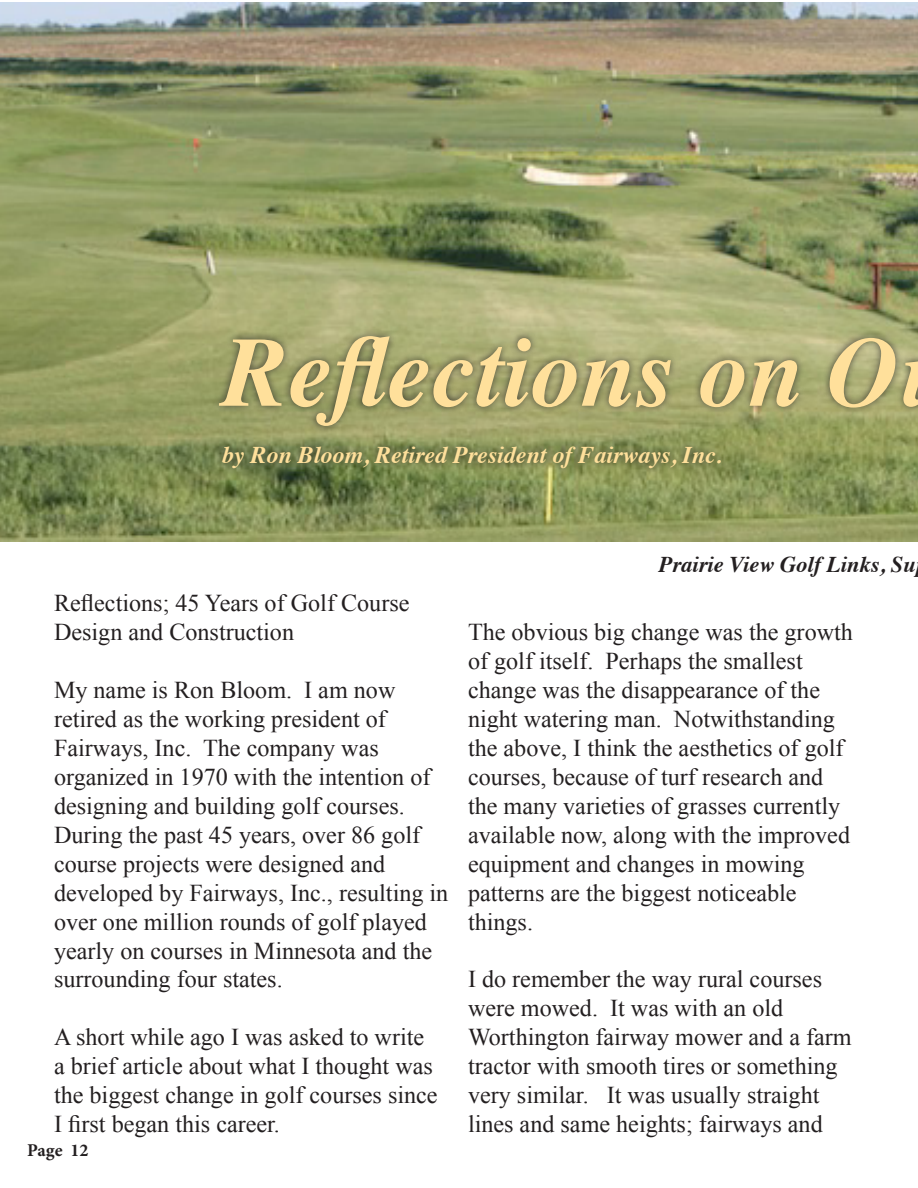
<style>
.page{position:relative;width:918px;height:1188px;background:#fff}
.page>*{position:absolute;margin:0;border:0;box-sizing:border-box;transform-origin:0 0}
.t1{font:italic 700 99px "Times";color:#ffe09b}
.t2{font:24.15px/29px "Times New Roman";color:#231f20}
.t3{font:italic 700 24px "Times";color:#ffe09b}
.t4{font:italic 700 22.5px "Times";color:#231f20}
.t5{font:700 18px "Minion Pro";color:#231f20}
</style>
<div class="page">
<img style="left:0;top:2px;width:918px;height:540px">
<div style="left:211px;top:329px;width:707px;height:147px;background:#231f20;opacity:.75"></div>
<p class="t1" style="left:222px;top:280px;width:678px">Reflections on O</p>
<p class="t3" style="left:222px;top:433px;width:502px">by Ron Bloom, Retired President of Fairways, Inc.</p>
<p class="t2" style="left:54px;top:588px;width:357px">Reflections; 45 Years of Golf Course<br>Design and Construction</p>
<p class="t2" style="left:54px;top:675px;width:396px">My name is Ron Bloom. I am now retired as the working president of Fairways, Inc. The company was organized in 1970 with the intention of designing and building golf courses.<br>During the past 45 years, over 86 golf course projects were designed and developed by Fairways, Inc., resulting in over one million rounds of golf played yearly on courses in Minnesota and the surrounding four states.</p>
<p class="t2" style="left:54px;top:1023px;width:385px">A short while ago I was asked to write a brief article about what I thought was the biggest change in golf courses since I first began this career.</p>
<p class="t5" style="left:27px;top:1137px;width:63px">Page 12</p>
<p class="t4" style="left:659px;top:543px;width:258px">Prairie View Golf Links, Su</p>
<p class="t2" style="left:468px;top:617px;width:386px">The obvious big change was the growth of golf itself. Perhaps the smallest change was the disappearance of the night watering man. Notwithstanding the above, I think the aesthetics of golf courses, because of turf research and the many varieties of grasses currently available now, along with the improved equipment and changes in mowing patterns are the biggest noticeable things.</p>
<p class="t2" style="left:468px;top:965px;width:385px">I do remember the way rural courses were mowed. It was with an old Worthington fairway mower and a farm tractor with smooth tires or something very similar. It was usually straight lines and same heights; fairways and</p>
</div>
